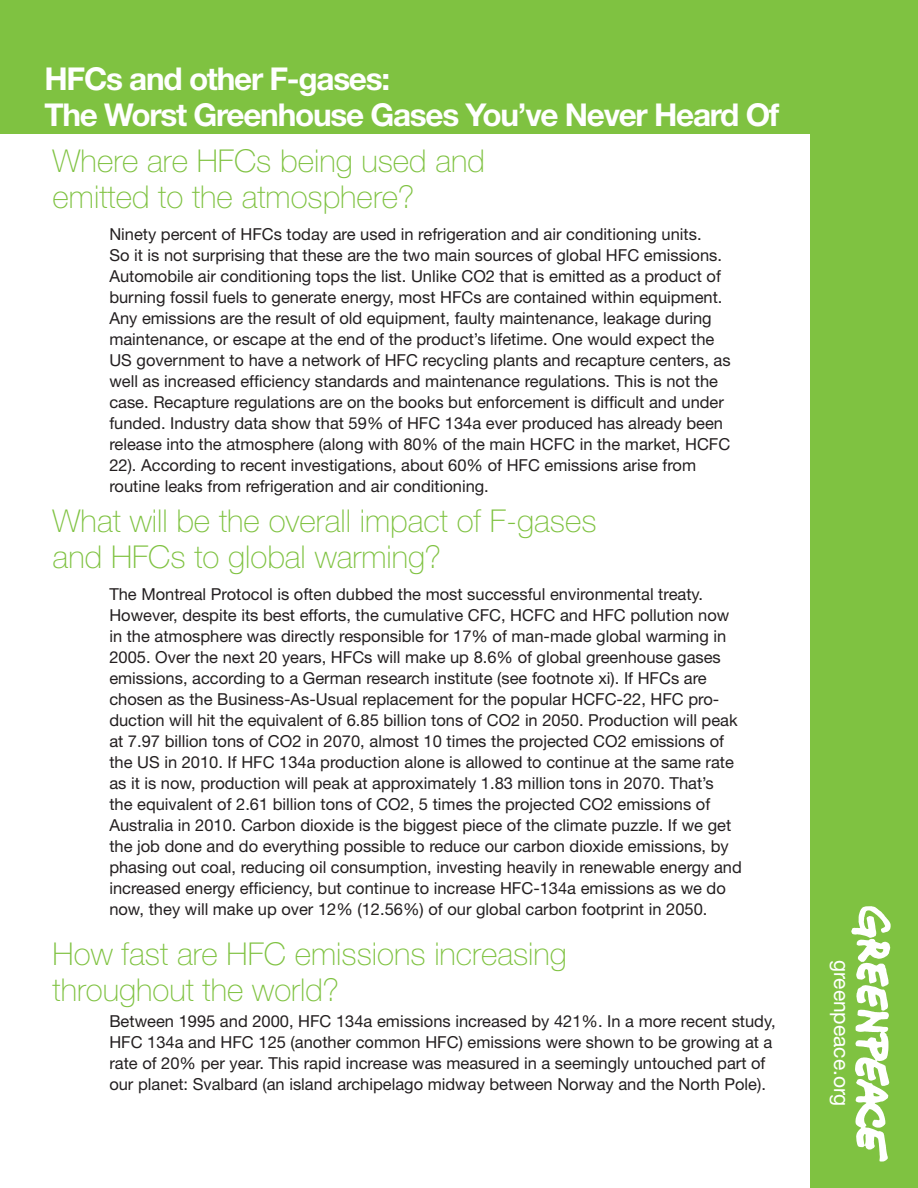
<style>
.page{position:relative;width:918px;height:1188px;background:#fff}
.page>*{position:absolute;margin:0;border:0;box-sizing:border-box;transform-origin:0 0}
.t1{font:100 31.5px/36px "Helvetica Neue LT Pro";color:#7fc241}
.t2{font:700 31.5px/36px "Helvetica Neue LT Pro";letter-spacing:-.04em;color:#fff}
.t3{font:21px "Helvetica Neue LT Pro";color:#fff}
.t4{font:16.5px/21px "Helvetica Neue LT Pro";color:#231f20}
</style>
<div class="page">
<div style="left:0;top:0;width:918px;height:134px;background:#7fc241"></div>
<div style="left:810px;top:0;width:108px;height:1188px;background:#7fc241"></div>
<svg style="left:851px;top:906px;width:40px;height:256px"></svg>
<h1 class="t2" style="left:45px;top:60px;width:736px">HFCs and other F-gases:<br>The Worst Greenhouse Gases You’ve Never Heard Of</h1>
<h1 class="t1" style="left:53px;top:143px;width:434px">Where are HFCs being used and emitted to the atmosphere?</h1>
<p class="t4" style="left:109px;top:223px;width:623px">Ninety percent of HFCs today are used in refrigeration and air conditioning units.<br>So it is not surprising that these are the two main sources of global HFC emissions.<br>Automobile air conditioning tops the list. Unlike CO2 that is emitted as a product of burning fossil fuels to generate energy, most HFCs are contained within equipment.<br>Any emissions are the result of old equipment, faulty maintenance, leakage during maintenance, or escape at the end of the product’s lifetime. One would expect the US government to have a network of HFC recycling plants and recapture centers, as well as increased efficiency standards and maintenance regulations. This is not the case. Recapture regulations are on the books but enforcement is difficult and under funded. Industry data show that 59% of HFC 134a ever produced has already been release into the atmosphere (along with 80% of the main HCFC in the market, HCFC 22). According to recent investigations, about 60% of HFC emissions arise from routine leaks from refrigeration and air conditioning.</p>
<h1 class="t1" style="left:53px;top:503px;width:545px">What will be the overall impact of F-gases and HFCs to global warming?</h1>
<p class="t4" style="left:109px;top:583px;width:634px">The Montreal Protocol is often dubbed the most successful environmental treaty.<br>However, despite its best efforts, the cumulative CFC, HCFC and HFC pollution now in the atmosphere was directly responsible for 17% of man-made global warming in 2005. Over the next 20 years, HFCs will make up 8.6% of global greenhouse gases emissions, according to a German research institute (see footnote xi). If HFCs are chosen as the Business-As-Usual replacement for the popular HCFC-22, HFC pro&shy;duction will hit the equivalent of 6.85 billion tons of CO2 in 2050. Production will peak at 7.97 billion tons of CO2 in 2070, almost 10 times the projected CO2 emissions of the US in 2010. If HFC 134a production alone is allowed to continue at the same rate as it is now, production will peak at approximately 1.83 million tons in 2070. That’s<br>the equivalent of 2.61 billion tons of CO2, 5 times the projected CO2 emissions of Australia in 2010. Carbon dioxide is the biggest piece of the climate puzzle. If we get the job done and do everything possible to reduce our carbon dioxide emissions, by phasing out coal, reducing oil consumption, investing heavily in renewable energy and increased energy efficiency, but continue to increase HFC-134a emissions as we do now, they will make up over 12% (12.56%) of our global carbon footprint in 2050.</p>
<h1 class="t1" style="left:53px;top:935px;width:516px">How fast are HFC emissions increasing throughout the world?</h1>
<p class="t4" style="left:109px;top:1010px;width:668px">Between 1995 and 2000, HFC 134a emissions increased by 421%. In a more recent study, HFC 134a and HFC 125 (another common HFC) emissions were shown to be growing at a rate of 20% per year. This rapid increase was measured in a seemingly untouched part of our planet: Svalbard (an island archipelago midway between Norway and the North Pole).</p>
<p class="t3" style="left:854px;top:960px;width:148px;rotate:90deg">greenpeace.org</p>
</div>
